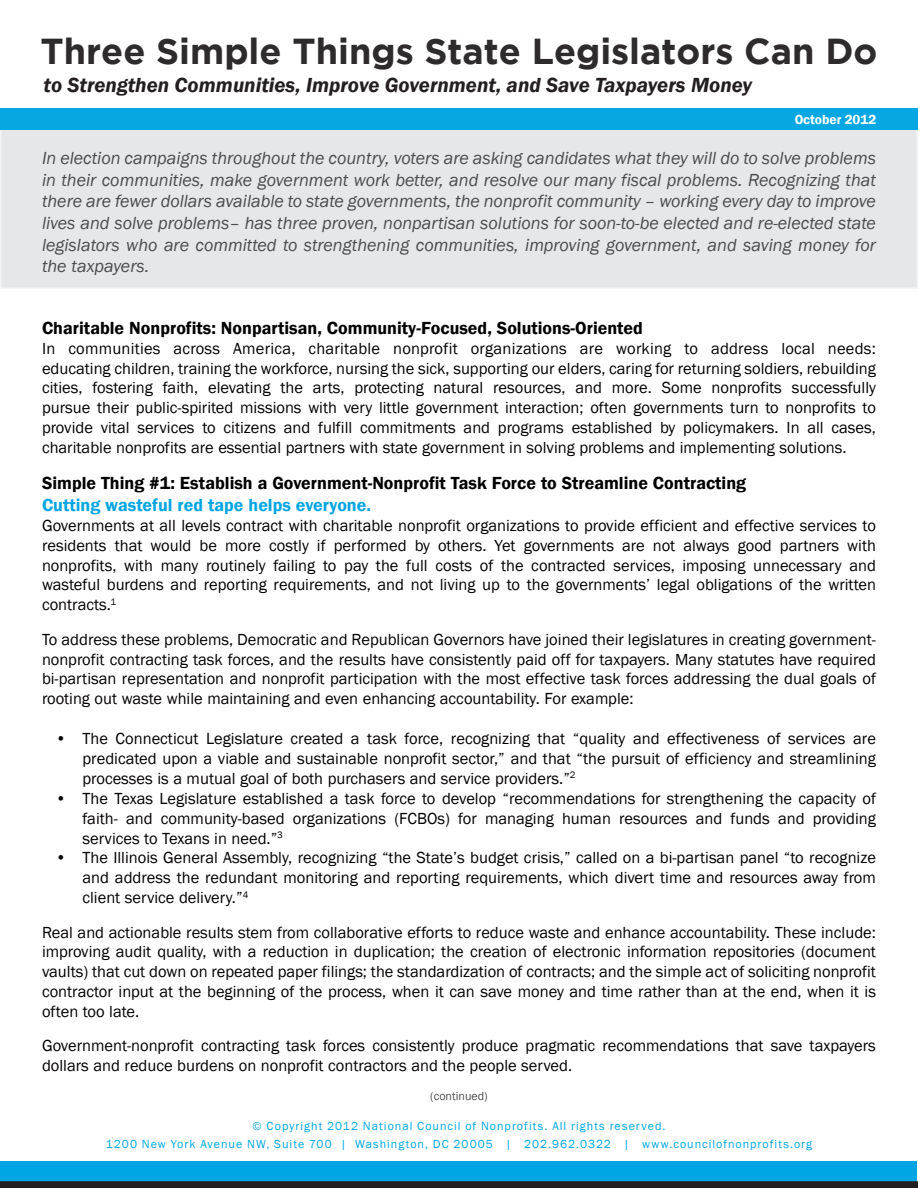
<style>
.page{position:relative;width:918px;height:1188px;background:#fff}
.page>*{position:absolute;margin:0;border:0;box-sizing:border-box;transform-origin:0 0}
.Body_text_highlight{font:700 36px "Gotham";color:#2e2b2c}
.Body_text_highlight-2{font:italic 600 21px "Franklin Gothic";color:#231f20}
.t1{font:italic 18px/21.8px "Franklin Gothic";color:#4b4c4d;text-align:justify}
.t2{font:600 18px "Franklin Gothic";color:#000}
.t3{font:600 18px "Franklin Gothic";color:#00a5e3}
.t4{font:16.5px/20px "Franklin Gothic";color:#040101;text-align:justify}
.Body_text_highlight-3{font:600 13.5px "Franklin Gothic";color:#fff}
.t5{font:12px "Franklin Gothic";letter-spacing:.085em;color:#00a5e3}
.t6{font:12px "Franklin Gothic";color:#4b4c4d}
</style>
<div class="page">
<div style="left:1px;top:111px;width:916px;height:177px;background:#e6e7e9"></div>
<div style="left:0;top:110px;width:918px;height:179px;border:2px solid #f2f3f4"></div>
<div style="left:1px;top:1161px;width:916px;height:20px;background:#00a5e3"></div>
<div style="left:0;top:108px;width:918px;height:21px;background:#06a7e2"></div>
<svg style="left:0;top:1181px;width:918px;height:7px;background:#212326"></svg>
<p class="Body_text_highlight" style="left:40px;top:31px;width:838px">Three Simple Things State Legislators Can Do</p>
<p class="Body_text_highlight-2" style="left:44px;top:71px;width:710px">to Strengthen Communities, Improve Government, and Save Taxpayers Money</p>
<p class="Body_text_highlight-3" style="left:795px;top:111px;width:83px">October 2012</p>
<p class="t1" style="left:42px;top:147px;width:836px">In election campaigns throughout the country, voters are asking candidates what they will do to solve problems in their communities, make government work better, and resolve our many fiscal problems. Recognizing that there are fewer dollars available to state governments, the nonprofit community – working every day to improve lives and solve problems– has three proven, nonpartisan solutions for soon-to-be elected and re-elected state legislators who are committed to strengthening communities, improving government, and saving money for the taxpayers.</p>
<p class="t2" style="left:42px;top:317px;width:602px">Charitable Nonprofits: Nonpartisan, Community-Focused, Solutions-Oriented</p>
<p class="t4" style="left:42px;top:339px;width:836px">In communities across America, charitable nonprofit organizations are working to address local needs: educating children, training the workforce, nursing the sick, supporting our elders, caring for returning soldiers, rebuilding cities, fostering faith, elevating the arts, protecting natural resources, and more. Some nonprofits successfully pursue their public-spirited missions with very little government interaction; often governments turn to nonprofits to provide vital services to citizens and fulfill commitments and programs established by policymakers. In all cases, charitable nonprofits are essential partners with state government in solving problems and implementing solutions.</p>
<p class="t2" style="left:42px;top:472px;width:706px">Simple Thing #1: Establish a Government-Nonprofit Task Force to Streamline Contracting</p>
<p class="t3" style="left:42px;top:494px;width:331px">Cutting wasteful red tape helps everyone.</p>
<p class="t4" style="left:42px;top:516px;width:836px">Governments at all levels contract with charitable nonprofit organizations to provide efficient and effective services to residents that would be more costly if performed by others. Yet governments are not always good partners with nonprofits, with many routinely failing to pay the full costs of the contracted services, imposing unnecessary and wasteful burdens and reporting requirements, and not living up to the governments’ legal obligations of the written contracts.<sup>1</sup></p>
<p class="t4" style="left:42px;top:630px;width:836px">To address these problems, Democratic and Republican Governors have joined their legislatures in creating government&shy;nonprofit contracting task forces, and the results have consistently paid off for taxpayers. Many statutes have required bi-partisan representation and nonprofit participation with the most effective task forces addressing the dual goals of rooting out waste while maintaining and even enhancing accountability. For example:</p>
<p class="t4" style="left:82px;top:729px;width:795px;text-indent:-27px">• The Connecticut Legislature created a task force, recognizing that “quality and effectiveness of services are predicated upon a viable and sustainable nonprofit sector,” and that “the pursuit of efficiency and streamlining processes is a mutual goal of both purchasers and service providers.”<sup>2</sup></p>
<p class="t4" style="left:82px;top:789px;width:795px;text-indent:-27px">• The Texas Legislature established a task force to develop “recommendations for strengthening the capacity of faith- and community-based organizations (FCBOs) for managing human resources and funds and providing services to Texans in need.”<sup>3</sup></p>
<p class="t4" style="left:82px;top:848px;width:795px;text-indent:-27px">• The Illinois General Assembly, recognizing “the State’s budget crisis,” called on a bi-partisan panel “to recognize and address the redundant monitoring and reporting requirements, which divert time and resources away from client service delivery.”<sup>4</sup></p>
<p class="t4" style="left:42px;top:922px;width:836px">Real and actionable results stem from collaborative efforts to reduce waste and enhance accountability. These include: improving audit quality, with a reduction in duplication; the creation of electronic information repositories (document vaults) that cut down on repeated paper filings; the standardization of contracts; and the simple act of soliciting nonprofit contractor input at the beginning of the process, when it can save money and time rather than at the end, when it is often too late.</p>
<p class="t4" style="left:42px;top:1036px;width:835px">Government-nonprofit contracting task forces consistently produce pragmatic recommendations that save taxpayers dollars and reduce burdens on nonprofit contractors and the people served.</p>
<p class="t6" style="left:430px;top:1089px;width:59px">(continued)</p>
<p class="t5" style="left:253px;top:1118px;width:414px">© Copyright 2012 National Council of Nonprofits. All rights reserved.</p>
<p class="t5" style="left:106px;top:1136px;width:708px">1200 New York Avenue NW, Suite 700 | Washington, DC 20005 | 202.962.0322 | www.councilofnonprofits.org</p>
</div>
